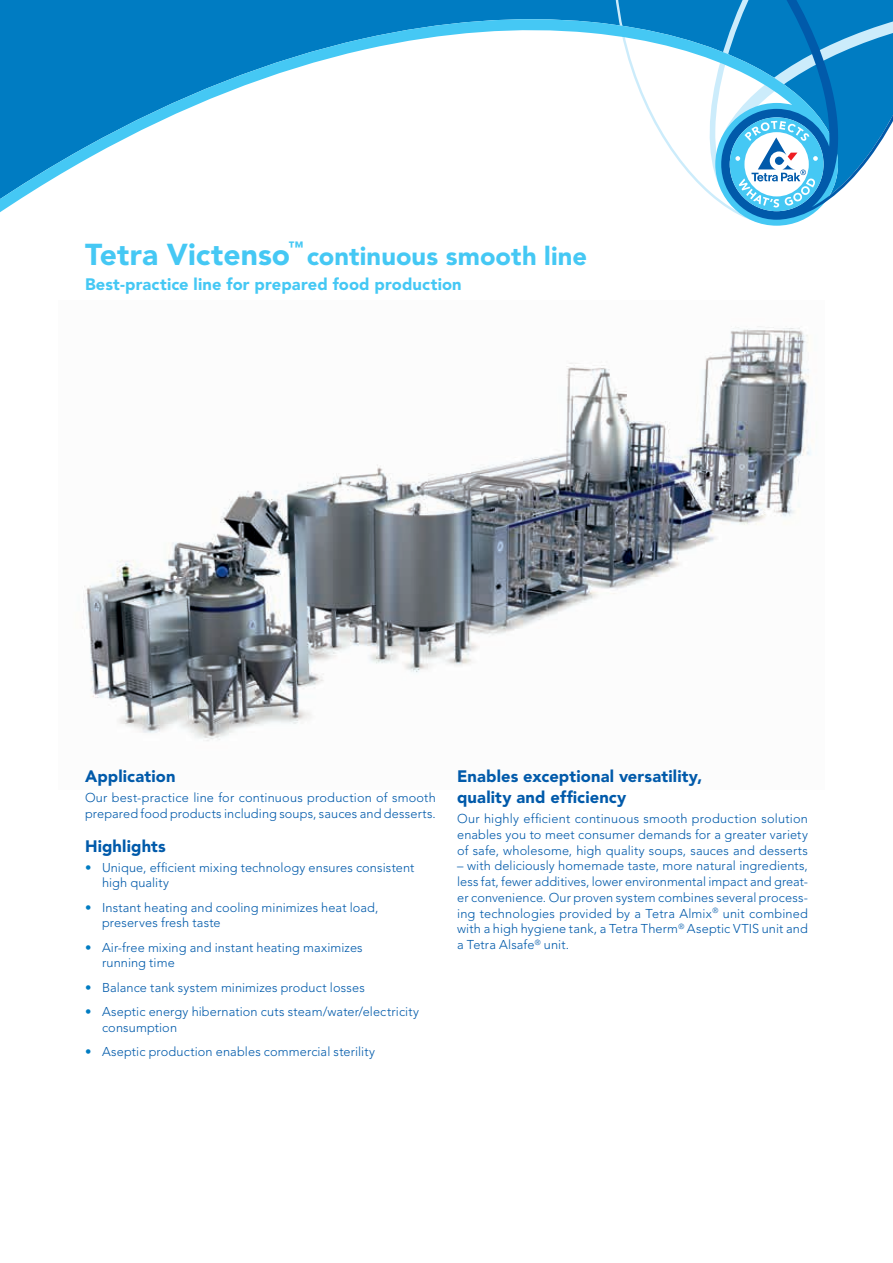
<style>
.page{position:relative;width:893px;height:1263px;background:#fff}
.page>*{position:absolute;margin:0;border:0;box-sizing:border-box;transform-origin:0 0}
.t1{font:900 30px "Avenir LT Std";color:#45c8f4}
.t2{font:900 25.5px "Avenir LT Std";letter-spacing:.005em;color:#45c8f4}
.t3{font:900 16.5px/21px "Avenir LT Std";letter-spacing:.01em;color:#015aaa}
.t4{font:900 16.5px "Avenir LT Std";letter-spacing:.005em;color:#45c8f4}
.t5{font:300 12.75px/15.8px "Avenir LT Std";letter-spacing:.01em;color:#015aaa}
.s1{color:#007cc2}
</style>
<div class="page">
<svg style="left:0;top:15px;width:83px;height:198px;background:#2792cd"></svg>
<svg style="left:83px;top:0;width:530px;height:161px"></svg>
<svg style="left:613px;top:0;width:280px;height:226px"></svg>
<img style="left:82px;top:326px;width:731px;height:415px">
<h1 class="t1" style="left:85px;top:236px;width:220px">Tetra Victenso<sup>™</sup></h1>
<h2 class="t2" style="left:307px;top:241px;width:282px">continuous smooth line</h2>
<p class="t4" style="left:85px;top:275px;width:378px">Best-practice line for prepared food production</p>
<p class="t3" style="left:85px;top:766px;width:92px">Application</p>
<p class="t5" style="left:85px;top:790px;width:352px">Our best-practice line for continuous production of smooth prepared food products including soups, sauces and desserts.</p>
<p class="t3" style="left:85px;top:835px;width:82px">Highlights</p>
<p class="t5" style="left:102px;top:859px;width:314px;text-indent:-17px"><span class="s1">•</span> Unique, efficient mixing technology ensures consistent high quality</p>
<p class="t5" style="left:102px;top:899px;width:278px;text-indent:-17px"><span class="s1">•</span> Instant heating and cooling minimizes heat load, preserves fresh taste</p>
<p class="t5" style="left:102px;top:939px;width:262px;text-indent:-17px"><span class="s1">•</span> Air-free mixing and instant heating maximizes running time</p>
<p class="t5" style="left:85px;top:979px;width:281px"><span class="s1">•</span> Balance tank system minimizes product losses</p>
<p class="t5" style="left:102px;top:1004px;width:319px;text-indent:-17px"><span class="s1">•</span> Aseptic energy hibernation cuts steam/water/electricity consumption</p>
<p class="t5" style="left:85px;top:1044px;width:292px"><span class="s1">•</span> Aseptic production enables commercial sterility</p>
<p class="t3" style="left:457px;top:766px;width:247px">Enables exceptional versatility, quality and efficiency</p>
<p class="t5" style="left:457px;top:811px;width:352px;text-align:justify">Our highly efficient continuous smooth production solution enables you to meet consumer demands for a greater variety of safe, wholesome, high quality soups, sauces and desserts</p>
<p class="t5" style="left:457px;top:858px;width:352px;text-align:justify">– with deliciously homemade taste, more natural ingredients, less fat, fewer additives, lower environmental impact and great&shy;er convenience. Our proven system combines several process&shy;ing technologies provided by a Tetra Almix<sup>®</sup> unit combined with a high hygiene tank, a Tetra Therm<sup>®</sup> Aseptic VTIS unit and a Tetra Alsafe<sup>®</sup> unit.</p>
</div>
